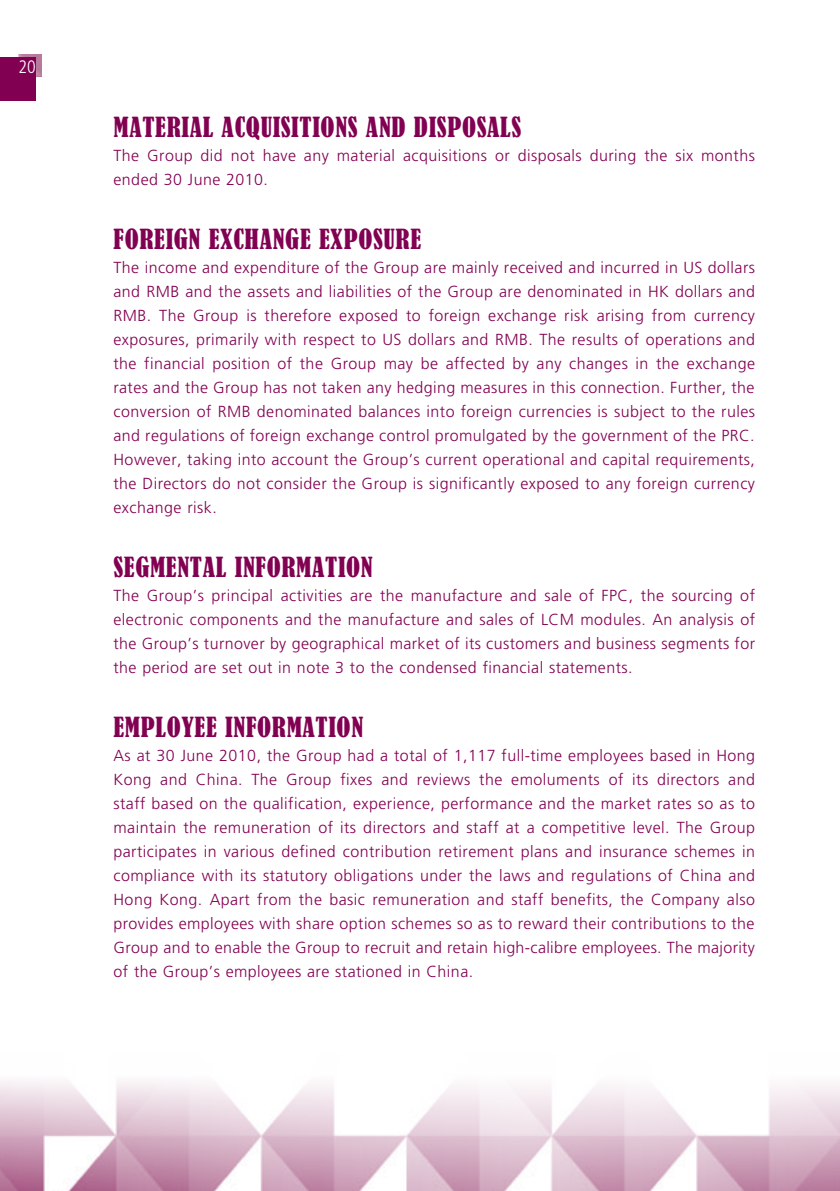
<style>
.page{position:relative;width:840px;height:1191px;background:#fff}
.page>*{position:absolute;margin:0;border:0;box-sizing:border-box;transform-origin:0 0}
.t1{font:condensed 26px "Bernard";letter-spacing:.025em;color:#820052}
.t2{font:300 condensed 18px "Frutiger LT Std";color:#fff}
.t3{font:300 16px/24px "Frutiger LT Std";letter-spacing:.03em;color:#820052;text-align:justify}
</style>
<div class="page">
<img style="left:0;top:1081px;width:840px;height:110px">
<img style="left:0;top:54px;width:41px;height:22px">
<div style="left:0;top:58px;width:36px;height:43px;background:#820052"></div>
<p class="t2" style="left:19px;top:56px;width:19px">20</p>
<h1 class="t1" style="left:113px;top:112px;width:409px">MATERIAL ACQUISITIONS AND DISPOSALS</h1>
<p class="t3" style="left:113px;top:143px;width:642px">The Group did not have any material acquisitions or disposals during the six months ended 30 June 2010.</p>
<h1 class="t1" style="left:113px;top:224px;width:309px">FOREIGN EXCHANGE EXPOSURE</h1>
<p class="t3" style="left:113px;top:255px;width:642px">The income and expenditure of the Group are mainly received and incurred in US dollars and RMB and the assets and liabilities of the Group are denominated in HK dollars and RMB. The Group is therefore exposed to foreign exchange risk arising from currency exposures, primarily with respect to US dollars and RMB. The results of operations and the financial position of the Group may be affected by any changes in the exchange rates and the Group has not taken any hedging measures in this connection. Further, the conversion of RMB denominated balances into foreign currencies is subject to the rules and regulations of foreign exchange control promulgated by the government of the PRC.<br>However, taking into account the Group’s current operational and capital requirements, the Directors do not consider the Group is significantly exposed to any foreign currency exchange risk.</p>
<h1 class="t1" style="left:113px;top:552px;width:261px">SEGMENTAL INFORMATION</h1>
<p class="t3" style="left:113px;top:583px;width:642px">The Group’s principal activities are the manufacture and sale of FPC, the sourcing of electronic components and the manufacture and sales of LCM modules. An analysis of the Group’s turnover by geographical market of its customers and business segments for the period are set out in note 3 to the condensed financial statements.</p>
<h1 class="t1" style="left:113px;top:712px;width:251px">EMPLOYEE INFORMATION</h1>
<p class="t3" style="left:113px;top:743px;width:642px">As at 30 June 2010, the Group had a total of 1,117 full-time employees based in Hong Kong and China. The Group fixes and reviews the emoluments of its directors and staff based on the qualification, experience, performance and the market rates so as to maintain the remuneration of its directors and staff at a competitive level. The Group participates in various defined contribution retirement plans and insurance schemes in compliance with its statutory obligations under the laws and regulations of China and Hong Kong. Apart from the basic remuneration and staff benefits, the Company also provides employees with share option schemes so as to reward their contributions to the Group and to enable the Group to recruit and retain high-calibre employees. The majority of the Group’s employees are stationed in China.</p>
</div>
